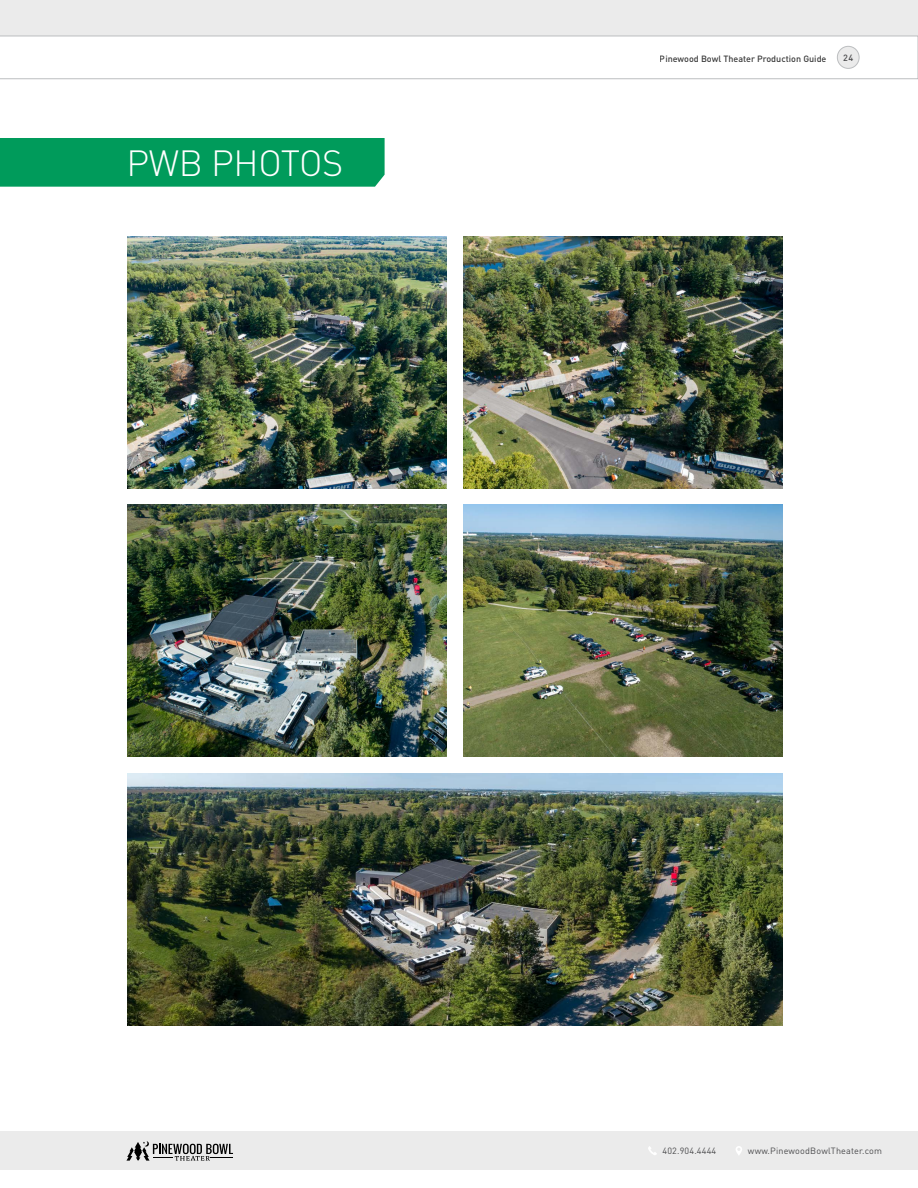
<style>
.page{position:relative;width:918px;height:1188px;background:#fff}
.page>*{position:absolute;margin:0;border:0;box-sizing:border-box;transform-origin:0 0}
.t1{font:300 36px "DIN Pro";letter-spacing:-.01em;color:#fff}
.t2{font:9px "DIN Pro";letter-spacing:.02em;color:#4b4b4d}
.t3{font:500 9px "DIN Pro";color:#000}
.t4{font:500 9px "DIN Pro";color:#4b4b4d}
</style>
<div class="page">
<div style="left:0;top:0;width:918px;height:36px;background:#ebebeb"></div>
<div style="left:0;top:1131px;width:918px;height:39px;background:#ebebeb"></div>
<svg style="left:0;top:36px;width:918px;height:43px"></svg>
<div style="left:837px;top:46px;width:22px;height:22px;background:#ebebeb;border-radius:50%"></div>
<div style="left:837px;top:46px;width:23px;height:23px;border:1px solid #bcbec0;border-radius:50%"></div>
<svg style="left:648px;top:1146px;width:9px;height:9px"></svg>
<svg style="left:736px;top:1146px;width:6px;height:9px"></svg>
<svg style="left:126px;top:1141px;width:107px;height:20px"></svg>
<div style="left:0;top:138px;width:385px;height:49px;background:#009b5b"></div>
<img style="left:127px;top:237px;width:319px;height:252px">
<img style="left:127px;top:505px;width:319px;height:252px">
<img style="left:127px;top:773px;width:655px;height:252px">
<img style="left:463px;top:237px;width:319px;height:252px">
<img style="left:463px;top:505px;width:319px;height:252px">
<h1 class="t1" style="left:127px;top:139px;width:218px">PWB PHOTOS</h1>
<p class="t3" style="left:660px;top:53px;width:168px">Pinewood Bowl Theater Production Guide</p>
<p class="t4" style="left:843px;top:51px;width:11px">24</p>
<p class="t2" style="left:663px;top:1144px;width:55px">402.904.4444</p>
<p class="t2" style="left:748px;top:1144px;width:136px">www.PinewoodBowlTheater.com</p>
</div>
